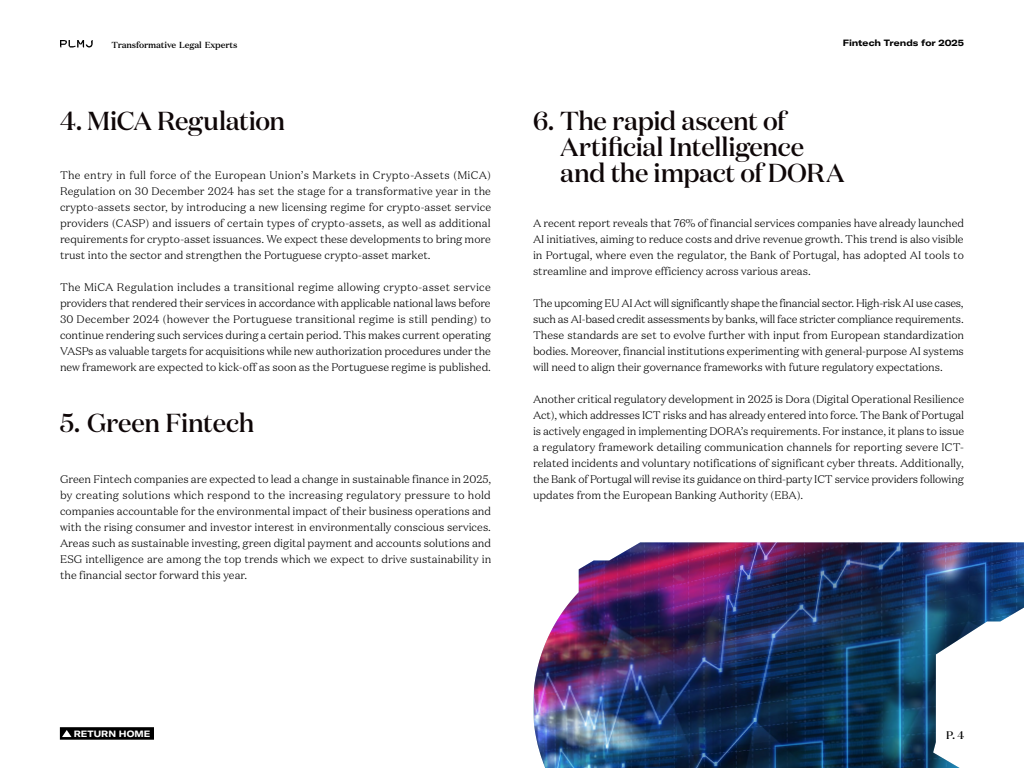
<style>
.page{position:relative;width:1024px;height:768px;background:#fff}
.page>*{position:absolute;margin:0;border:0;box-sizing:border-box;transform-origin:0 0}
.t1{font:500 26px/26px "Domaine Display";letter-spacing:-.01em;color:#0e0607}
.Bodycopy{font:300 11px/16px "Domaine Text";color:#000;text-align:justify}
.t2{font:500 11px "Domaine Display";color:#000}
.t3{font:700 expanded 9px "GT America";color:#000}
.t4{font:700 expanded 9px "GT America";color:#fff}
.t5{font:500 8.8px "Domaine Text";letter-spacing:-.02em;color:#000}
</style>
<div class="page">
<svg style="left:60px;top:40px;width:33px;height:8px"></svg>
<img style="left:534px;top:542px;width:490px;height:226px">
<div style="left:60px;top:727px;width:94px;height:13px;background:#000"></div>
<svg style="left:62px;top:730px;width:10px;height:7px"></svg>
<p class="t5" style="left:111px;top:39px;width:128px">Transformative Legal Experts</p>
<p class="t1" style="left:60px;top:108px;width:227px">4. MiCA Regulation</p>
<p class="Bodycopy" style="left:60px;top:167px;width:433px">The entry in full force of the European Union’s Markets in Crypto-Assets (MiCA)<br>Regulation on 30 December 2024 has set the stage for a transformative year in the crypto-assets sector, by introducing a new licensing regime for crypto-asset service providers (CASP) and issuers of certain types of crypto-assets, as well as additional requirements for crypto-asset issuances. We expect these developments to bring more trust into the sector and strengthen the Portuguese crypto-asset market.</p>
<p class="Bodycopy" style="left:60px;top:279px;width:433px">The MiCA Regulation includes a transitional regime allowing crypto-asset service providers that rendered their services in accordance with applicable national laws before 30 December 2024 (however the Portuguese transitional regime is still pending) to continue rendering such services during a certain period. This makes current operating VASPs as valuable targets for acquisitions while new authorization procedures under the new framework are expected to kick-off as soon as the Portuguese regime is published.</p>
<p class="t1" style="left:60px;top:410px;width:196px">5. Green Fintech</p>
<p class="Bodycopy" style="left:60px;top:471px;width:433px">Green Fintech companies are expected to lead a change in sustainable finance in 2025, by creating solutions which respond to the increasing regulatory pressure to hold companies accountable for the environmental impact of their business operations and with the rising consumer and investor interest in environmentally conscious services.<br>Areas such as sustainable investing, green digital payment and accounts solutions and ESG intelligence are among the top trends which we expect to drive sustainability in the financial sector forward this year.</p>
<p class="t3" style="left:843px;top:37px;width:123px">Fintech Trends for 2025</p>
<p class="t1" style="left:560px;top:108px;width:286px;text-indent:-27px">6. The rapid ascent of<br>Artificial Intelligence and the impact of DORA</p>
<p class="Bodycopy" style="left:533px;top:215px;width:433px">A recent report reveals that 76% of financial services companies have already launched AI initiatives, aiming to reduce costs and drive revenue growth. This trend is also visible in Portugal, where even the regulator, the Bank of Portugal, has adopted AI tools to streamline and improve efficiency across various areas.</p>
<p class="Bodycopy" style="left:533px;top:295px;width:433px">The upcoming EU AI Act will significantly shape the financial sector. High-risk AI use cases, such as AI-based credit assessments by banks, will face stricter compliance requirements.<br>These standards are set to evolve further with input from European standardization bodies. Moreover, financial institutions experimenting with general-purpose AI systems will need to align their governance frameworks with future regulatory expectations.</p>
<p class="Bodycopy" style="left:533px;top:391px;width:433px">Another critical regulatory development in 2025 is Dora (Digital Operational Resilience Act), which addresses ICT risks and has already entered into force. The Bank of Portugal is actively engaged in implementing DORA’s requirements. For instance, it plans to issue a regulatory framework detailing communication channels for reporting severe ICT&shy;related incidents and voluntary notifications of significant cyber threats. Additionally, the Bank of Portugal will revise its guidance on third-party ICT service providers following updates from the European Banking Authority (EBA).</p>
<p class="t4" style="left:74px;top:728px;width:78px">RETURN HOME</p>
<p class="t2" style="left:946px;top:728px;width:19px">P. 4</p>
</div>
